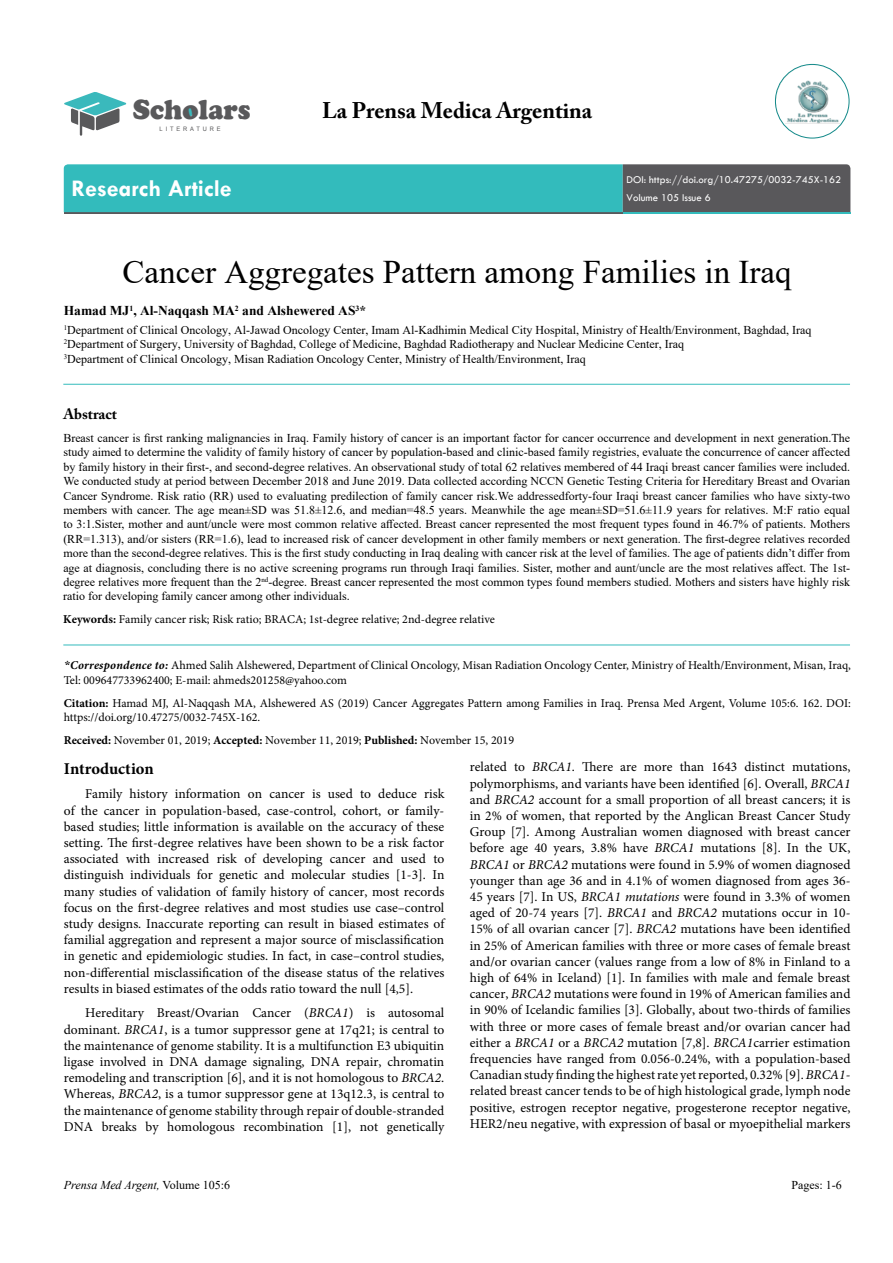
<style>
.page{position:relative;width:893px;height:1263px;background:#fff}
.page>*{position:absolute;margin:0;border:0;box-sizing:border-box;transform-origin:0 0}
.t1{font:33px "Times New Roman";color:#000}
.t2{font:900 28.65px "Cooper";color:#59595b;scale:.94 1}
.t3{font:700 24px "Tw Cen";color:#fff}
.t4{font:700 22.5px "Adobe Caslon Pro";color:#000}
.t5{font:700 16.5px "Minion Pro";letter-spacing:-.005em;color:#000}
.t6{font:700 15px "Adobe Caslon Pro";color:#000}
.t7{font:13.5px/16.2px "Minion Pro";color:#000;text-align:justify}
.t8{font:700 13.5px "Times New Roman";color:#000}
.t9{font:12px/14.4px "Times New Roman";color:#000}
.t10{font:12px/14.4px "Minion Pro";color:#000}
.t11{font:italic 12px "Times New Roman";color:#000}
.t12{font:10.8px/18.6px "Tw Cen";color:#fff}
.t13{font:6.15px "Arial";letter-spacing:.5em;color:#59595b;scale:.94 1}
.s1{font-weight:700}
.s2{font-family:"Times New Roman";font-weight:700;font-style:italic}
.s3{font-weight:700;font-style:italic}
.s4{font-style:italic}
.s5{font-style:normal}
</style>
<div class="page">
<svg style="left:64px;top:164px;width:786px;height:49px;background:#3f9ea0"></svg>
<svg style="left:64px;top:92px;width:63px;height:44px"></svg>
<div style="left:185px;top:108px;width:8px;height:9px;background:#3ab9bc;border-radius:50%"></div>
<img style="left:776px;top:66px;width:72px;height:71px;border-radius:36px">
<div style="left:775px;top:64px;width:74px;height:74px;border:1px solid #128989;border-radius:50%"></div>
<hr style="left:63px;top:645px;width:787px;height:1px;background:#33bbbc">
<hr style="left:63px;top:384px;width:787px;height:1px;background:#33bbbc">
<h2 class="t2" style="left:133px;top:93px;width:127px">Scholars</h2>
<p class="t13" style="left:160px;top:124px;width:66px">LITERATURE</p>
<h3 class="t4" style="left:322px;top:97px;width:272px">La Prensa Medica Argentina</h3>
<h3 class="t3" style="left:71px;top:174px;width:162px">Research Article</h3>
<p class="t12" style="left:627px;top:170px;width:216px">DOI: https://doi.org/10.47275/0032-745X-162<br>Volume 105 Issue 6</p>
<h1 class="t1" style="left:123px;top:249px;width:671px">Cancer Aggregates Pattern among Families in Iraq</h1>
<p class="t8" style="left:64px;top:301px;width:304px">Hamad MJ<sup>1</sup>, Al-Naqqash MA<sup>2</sup> and Alshewered AS<sup>3</sup>*</p>
<p class="t9" style="left:64px;top:322px;width:749px"><sup>1</sup>Department of Clinical Oncology, Al-Jawad Oncology Center, Imam Al-Kadhimin Medical City Hospital, Ministry of Health/Environment, Baghdad, Iraq<br><sup>2</sup>Department of Surgery, University of Baghdad, College of Medicine, Baghdad Radiotherapy and Nuclear Medicine Center, Iraq<br><sup>3</sup>Department of Clinical Oncology, Misan Radiation Oncology Center, Ministry of Health/Environment, Iraq</p>
<p class="t6" style="left:63px;top:405px;width:55px">Abstract</p>
<p class="t9" style="left:63px;top:430px;width:788px;text-align:justify">Breast cancer is first ranking malignancies in Iraq. Family history of cancer is an important factor for cancer occurrence and development in next generation.The study aimed to determine the validity of family history of cancer by population-based and clinic-based family registries, evaluate the concurrence of cancer affected by family history in their first-, and second-degree relatives. An observational study of total 62 relatives membered of 44 Iraqi breast cancer families were included.<br>We conducted study at period between December 2018 and June 2019. Data collected according NCCN Genetic Testing Criteria for Hereditary Breast and Ovarian Cancer Syndrome. Risk ratio (RR) used to evaluating predilection of family cancer risk.We addressedforty-four Iraqi breast cancer families who have sixty-two members with cancer. The age mean±SD was 51.8±12.6, and median=48.5 years. Meanwhile the age mean±SD=51.6±11.9 years for relatives. M:F ratio equal to 3:1.Sister, mother and aunt/uncle were most common relative affected. Breast cancer represented the most frequent types found in 46.7% of patients. Mothers (RR=1.313), and/or sisters (RR=1.6), lead to increased risk of cancer development in other family members or next generation. The first-degree relatives recorded more than the second-degree relatives. This is the first study conducting in Iraq dealing with cancer risk at the level of families. The age of patients didn’t differ from age at diagnosis, concluding there is no active screening programs run through Iraqi families. Sister, mother and aunt/uncle are the most relatives affect. The 1st&shy;degree relatives more frequent than the 2<sup>nd</sup>-degree. Breast cancer represented the most common types found members studied. Mothers and sisters have highly risk ratio for developing family cancer among other individuals.</p>
<p class="t10" style="left:63px;top:612px;width:433px"><span class="s1">Keywords:</span> Family cancer risk; Risk ratio; BRACA; 1st-degree relative; 2nd-degree relative</p>
<p class="t10" style="left:64px;top:658px;width:789px"><span class="s2">*</span><span class="s3">Correspondence to:</span> Ahmed Salih Alshewered, Department of Clinical Oncology, Misan Radiation Oncology Center, Ministry of Health/Environment, Misan, Iraq,<br>Теl: 009647733962400; E-mail: ahmeds201258@yahoo.com</p>
<p class="t10" style="left:64px;top:696px;width:789px"><span class="s1">Citation:</span> Hamad MJ, Al-Naqqash MA, Alshewered AS (2019) Cancer Aggregates Pattern among Families in Iraq. Prensa Med Argent, Volume 105:6. 162. DOI: https://doi.org/10.47275/0032-745X-162.</p>
<p class="t10" style="left:64px;top:733px;width:452px"><span class="s1">Received:</span> November 01, 2019; <span class="s1">Accepted:</span> November 11, 2019; <span class="s1">Published:</span> November 15, 2019</p>
<p class="t7" style="left:470px;top:759px;width:382px">related to <span class="s4">BRCA1</span>. There are more than 1643 distinct mutations, polymorphisms, and variants have been identified [6]. Overall, <span class="s4">BRCA1 </span>and <span class="s4">BRCA2</span> account for a small proportion of all breast cancers; it is in 2% of women, that reported by the Anglican Breast Cancer Study Group [7]. Among Australian women diagnosed with breast cancer before age 40 years, 3.8% have <span class="s4">BRCA1</span> mutations [8]. In the UK, <span class="s4">BRCA1</span> or <span class="s4">BRCA2</span> mutations were found in 5.9% of women diagnosed younger than age 36 and in 4.1% of women diagnosed from ages 36- 45 years [7]. In US, <span class="s4">BRCA1 mutations</span> were found in 3.3% of women aged of 20-74 years [7]. <span class="s4">BRCA1</span> and <span class="s4">BRCA2</span> mutations occur in 10- 15% of all ovarian cancer [7]. <span class="s4">BRCA2</span> mutations have been identified in 25% of American families with three or more cases of female breast and/or ovarian cancer (values range from a low of 8% in Finland to a high of 64% in Iceland) [1]. In families with male and female breast cancer, <span class="s4">BRCA2</span> mutations were found in 19% of American families and in 90% of Icelandic families [3]. Globally, about two-thirds of families with three or more cases of female breast and/or ovarian cancer had either a <span class="s4">BRCA1</span> or a <span class="s4">BRCA2</span> mutation [7,8]. <span class="s4">BRCA1</span>carrier estimation frequencies have ranged from 0.056-0.24%, with a population-based Canadian study finding the highest rate yet reported, 0.32% [9]. <span class="s4">BRCA1</span>- related breast cancer tends to be of high histological grade, lymph node positive, estrogen receptor negative, progesterone receptor negative, HER2/neu negative, with expression of basal or myoepithelial markers</p>
<p class="t5" style="left:64px;top:757px;width:91px">Introduction</p>
<p class="t7" style="left:64px;top:786px;width:382px;text-indent:21px">Family history information on cancer is used to deduce risk of the cancer in population-based, case-control, cohort, or family&shy;based studies; little information is available on the accuracy of these setting. The first-degree relatives have been shown to be a risk factor associated with increased risk of developing cancer and used to distinguish individuals for genetic and molecular studies [1-3]. In many studies of validation of family history of cancer, most records focus on the first-degree relatives and most studies use case–control study designs. Inaccurate reporting can result in biased estimates of familial aggregation and represent a major source of misclassification in genetic and epidemiologic studies. In fact, in case–control studies, non-differential misclassification of the disease status of the relatives results in biased estimates of the odds ratio toward the null [4,5].</p>
<p class="t7" style="left:64px;top:1005px;width:382px;text-indent:21px">Hereditary Breast/Ovarian Cancer (<span class="s4">BRCA1</span>) is autosomal dominant. <span class="s4">BRCA1</span>, is a tumor suppressor gene at 17q21; is central to the maintenance of genome stability. It is a multifunction E3 ubiquitin ligase involved in DNA damage signaling, DNA repair, chromatin remodeling and transcription [6], and it is not homologous to <span class="s4">BRCA2</span>.<br>Whereas, <span class="s4">BRCA2</span>, is a tumor suppressor gene at 13q12.3, is central to the maintenance of genome stability through repair of double-stranded DNA breaks by homologous recombination [1], not genetically</p>
<p class="t11" style="left:64px;top:1177px;width:168px">Prensa Med Argent, <span class="s5">Volume 105:6</span></p>
<p class="t9" style="left:791px;top:1177px;width:52px">Pages: 1-6</p>
</div>
